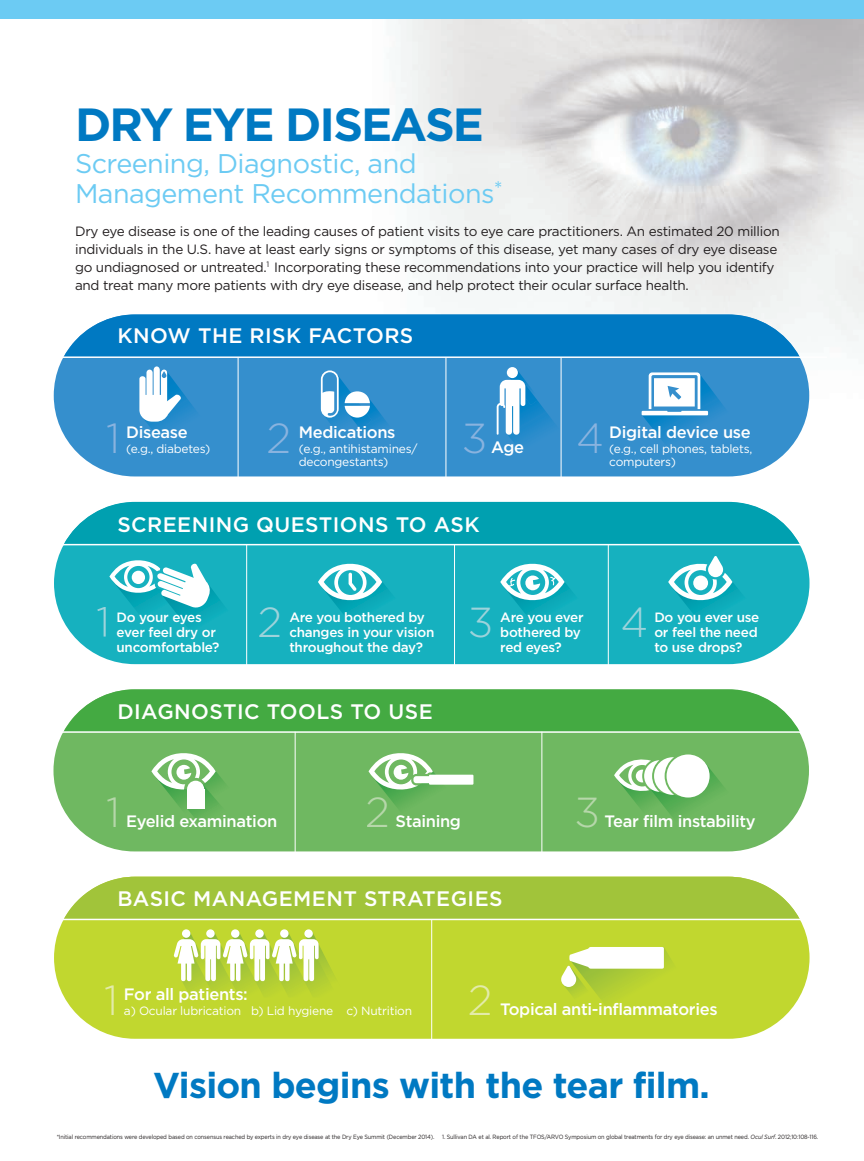
<style>
.page{position:relative;width:864px;height:1161px;background:#fff}
.page>*{position:absolute;margin:0;border:0;box-sizing:border-box;transform-origin:0 0}
.t1{font:700 46.5px "Gotham";letter-spacing:-.04em;color:#0079c2}
.t2{font:300 42px "Gotham";color:#89b3df}
.t3{font:300 42px "Gotham";color:#9dd3db}
.t4{font:300 42px "Gotham";color:#b6d7aa}
.t5{font:300 42px "Gotham";color:#e3ebaa}
.t6{font:700 36px "Gotham";letter-spacing:-.02em;color:#0079c2}
.t7{font:27px/30px "Gotham";letter-spacing:-.02em;color:#6ccbf3}
.t8{font:500 21px "Gotham";letter-spacing:.02em;color:#fff}
.t9{font:500 16.5px "Gotham";letter-spacing:-.02em;color:#fff}
.t10{font:13.5px/18px "Gotham";letter-spacing:-.02em;color:#231f20}
.t11{font:500 13.5px/15px "Gotham";letter-spacing:-.02em;color:#fff}
.t12{font:12px/13.5px "Gotham";letter-spacing:-.02em;color:#fff}
.t13{font:6.15px "Gotham";letter-spacing:-.02em;color:#231f20;scale:.91 1}
.s1{font-style:italic}
</style>
<div class="page">
<img style="left:772px;top:19px;width:92px;height:445px">
<img style="left:350px;top:464px;width:422px;height:13px">
<div style="left:54px;top:502px;width:756px;height:162px;background:#16b1bf;border-radius:81px"></div>
<svg style="left:64px;top:502px;width:736px;height:42px;background:#0fa5b4"></svg>
<hr style="left:37px;top:544px;width:790px;height:1px;background:#fff">
<hr style="left:246px;top:545px;width:1px;height:123px;background:#fff">
<hr style="left:454px;top:545px;width:1px;height:123px;background:#fff">
<hr style="left:608px;top:545px;width:1px;height:123px;background:#fff">
<svg style="left:97px;top:560px;width:124px;height:77px"></svg>
<svg style="left:318px;top:563px;width:70px;height:52px"></svg>
<svg style="left:500px;top:563px;width:71px;height:52px"></svg>
<svg style="left:668px;top:556px;width:70px;height:59px"></svg>
<div style="left:54px;top:315px;width:755px;height:161px;background:#358fcd;border-radius:81px"></div>
<svg style="left:64px;top:314px;width:736px;height:42px;background:#1081c5"></svg>
<svg style="left:139px;top:366px;width:56px;height:67px"></svg>
<svg style="left:497px;top:369px;width:64px;height:93px"></svg>
<div style="left:507px;top:367px;width:11px;height:11px;background:#fff;border-radius:50%"></div>
<svg style="left:321px;top:370px;width:66px;height:65px"></svg>
<svg style="left:642px;top:372px;width:82px;height:70px"></svg>
<div style="left:54px;top:877px;width:756px;height:162px;background:#c1d72f;border-radius:81px"></div>
<svg style="left:64px;top:877px;width:736px;height:42px;background:#a6c746"></svg>
<hr style="left:431px;top:919px;width:1px;height:124px;background:#fff">
<hr style="left:37px;top:919px;width:790px;height:1px;background:#fff">
<svg style="left:561px;top:947px;width:110px;height:53px"></svg>
<svg style="left:206px;top:929px;width:9px;height:9px"></svg>
<svg style="left:255px;top:929px;width:9px;height:9px"></svg>
<svg style="left:304px;top:929px;width:9px;height:9px"></svg>
<svg style="left:173px;top:931px;width:161px;height:62px"></svg>
<div style="left:280px;top:929px;width:9px;height:9px;background:#fff;border-radius:50%"></div>
<hr style="left:37px;top:356px;width:790px;height:2px;background:#fff">
<hr style="left:238px;top:357px;width:1px;height:123px;background:#fff">
<hr style="left:446px;top:357px;width:1px;height:123px;background:#fff">
<hr style="left:561px;top:357px;width:1px;height:123px;background:#fff">
<div style="left:53px;top:690px;width:756px;height:161px;background:#6fb861;border-radius:81px"></div>
<svg style="left:64px;top:689px;width:736px;height:42px;background:#4faf4d"></svg>
<hr style="left:37px;top:731px;width:790px;height:2px;background:#fff">
<hr style="left:295px;top:732px;width:1px;height:123px;background:#fff">
<hr style="left:542px;top:732px;width:1px;height:123px;background:#fff">
<svg style="left:369px;top:753px;width:104px;height:55px"></svg>
<svg style="left:614px;top:757px;width:109px;height:59px"></svg>
<div style="left:667px;top:754px;width:43px;height:44px;background:#fff;border-radius:50%"></div>
<svg style="left:151px;top:753px;width:73px;height:66px"></svg>
<div style="left:0;top:0;width:864px;height:19px;background:#6ccbf3"></div>
<h1 class="t1" style="left:75px;top:108px;width:411px">DRY EYE DISEASE</h1>
<h3 class="t7" style="left:75px;top:149px;width:429px">Screening, Diagnostic, and<br>Management Recommendations<sup>*</sup></h3>
<p class="t10" style="left:75px;top:222px;width:706px">Dry eye disease is one of the leading causes of patient visits to eye care practitioners. An estimated 20 million individuals in the U.S. have at least early signs or symptoms of this disease, yet many cases of dry eye disease go undiagnosed or untreated.<sup>1</sup> Incorporating these recommendations into your practice will help you identify and treat many more patients with dry eye disease, and help protect their ocular surface health.</p>
<h3 class="t8" style="left:117px;top:329px;width:297px">KNOW THE RISK FACTORS</h3>
<h2 class="t2" style="left:106px;top:415px;width:16px">1</h2>
<p class="t9" style="left:126px;top:426px;width:63px">Disease</p>
<p class="t12" style="left:126px;top:442px;width:86px">(e.g., diabetes)</p>
<h2 class="t2" style="left:267px;top:415px;width:26px">2</h2>
<h2 class="t2" style="left:462px;top:415px;width:27px">3</h2>
<h2 class="t2" style="left:576px;top:415px;width:29px">4</h2>
<p class="t9" style="left:299px;top:426px;width:98px">Medications</p>
<p class="t12" style="left:299px;top:442px;width:120px">(e.g., antihistamines/ decongestants)</p>
<p class="t9" style="left:491px;top:441px;width:34px">Age</p>
<p class="t9" style="left:609px;top:426px;width:143px">Digital device use</p>
<p class="t12" style="left:609px;top:442px;width:145px">(e.g., cell phones, tablets, computers)</p>
<h3 class="t8" style="left:117px;top:517px;width:364px">SCREENING QUESTIONS TO ASK</h3>
<p class="t11" style="left:117px;top:611px;width:105px">Do your eyes ever feel dry or uncomfortable?</p>
<h2 class="t3" style="left:257px;top:599px;width:26px">2</h2>
<h2 class="t3" style="left:468px;top:599px;width:27px">3</h2>
<h2 class="t3" style="left:620px;top:599px;width:29px">4</h2>
<p class="t11" style="left:289px;top:611px;width:147px">Are you bothered by changes in your vision throughout the day?</p>
<p class="t11" style="left:500px;top:611px;width:85px">Are you ever bothered by red eyes?</p>
<p class="t11" style="left:654px;top:611px;width:107px">Do you ever use or feel the need to use drops?</p>
<h3 class="t8" style="left:117px;top:704px;width:317px">DIAGNOSTIC TOOLS TO USE</h3>
<h2 class="t4" style="left:106px;top:790px;width:16px">1</h2>
<p class="t9" style="left:126px;top:816px;width:153px">Eyelid examination</p>
<h2 class="t4" style="left:365px;top:790px;width:26px">2</h2>
<p class="t9" style="left:395px;top:816px;width:67px">Staining</p>
<h2 class="t4" style="left:574px;top:790px;width:27px">3</h2>
<p class="t9" style="left:605px;top:816px;width:153px">Tear film instability</p>
<h3 class="t8" style="left:117px;top:891px;width:387px">BASIC MANAGEMENT STRATEGIES</h3>
<h2 class="t5" style="left:104px;top:978px;width:16px">1</h2>
<h2 class="t5" style="left:468px;top:978px;width:26px">2</h2>
<p class="t9" style="left:124px;top:989px;width:125px">For all patients:</p>
<p class="t12" style="left:124px;top:1004px;width:290px">a) Ocular lubrication b) Lid hygiene c) Nutrition</p>
<p class="t9" style="left:500px;top:1004px;width:219px">Topical anti-inflammatories</p>
<h3 class="t6" style="left:153px;top:1073px;width:558px">Vision begins with the tear film.</h3>
<p class="t13" style="left:57px;top:1133px;width:417px">*Initial recommendations were developed based on consensus reached by experts in dry eye disease at the Dry Eye Summit (December 2014).</p>
<p class="t13" style="left:442px;top:1133px;width:415px">1. Sullivan DA et al. Report of the TFOS/ARVO Symposium on global treatments for dry eye disease: an unmet need. <span class="s1">Ocul Surf</span>. 2012;10:108-116.</p>
</div>
